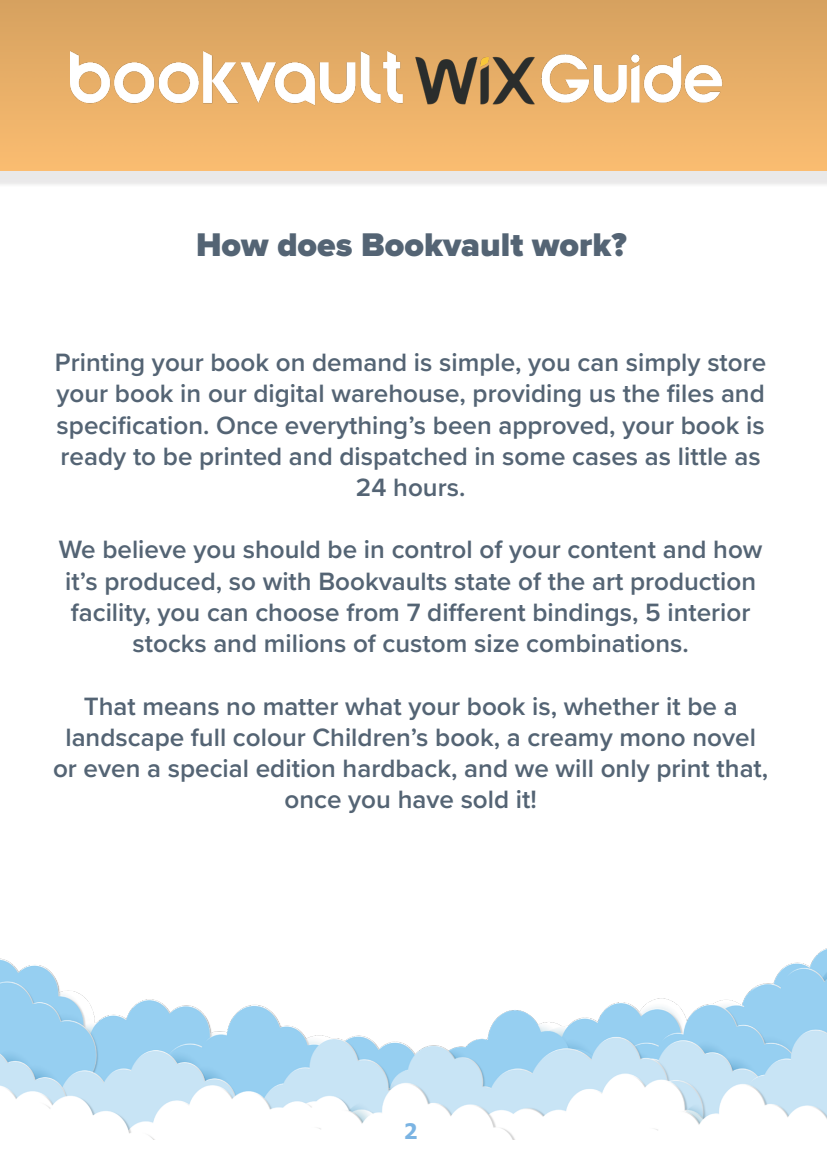
<style>
.page{position:relative;width:827px;height:1165px;background:#fff}
.page>*{position:absolute;margin:0;border:0;box-sizing:border-box;transform-origin:0 0}
.t1{font:900 34px "Proxima Nova";color:#546474}
.t2{font:600 26px/31.2px "Proxima Nova";color:#546474;text-align:center}
.t3{font:700 21.2px "Tahoma";color:#7bb4e3}
</style>
<div class="page">
<img style="left:0;top:948px;width:826px;height:191px">
<div style="left:0;top:0;width:826px;height:187px;background:#231f20;opacity:.1"></div>
<img style="left:0;top:0;width:826px;height:170px">
<img style="left:70px;top:44px;width:680px;height:73px">
<p class="t1" style="left:196px;top:219px;width:432px">How does Bookvault work?</p>
<p class="t2" style="left:55px;top:346px;width:712px">Printing your book on demand is simple, you can simply store your book in our digital warehouse, providing us the files and specification. Once everything’s been approved, your book is ready to be printed and dispatched in some cases as little as 24 hours.</p>
<p class="t2" style="left:59px;top:533px;width:705px">We believe you should be in control of your content and how it’s produced, so with Bookvaults state of the art production facility, you can choose from 7 different bindings, 5 interior stocks and milions of custom size combinations.</p>
<p class="t2" style="left:53px;top:689px;width:716px">That means no matter what your book is, whether it be a landscape full colour Children’s book, a creamy mono novel or even a special edition hardback, and we will only print that, once you have sold it!</p>
<p class="t3" style="left:403px;top:1116px;width:15px">2</p>
</div>
